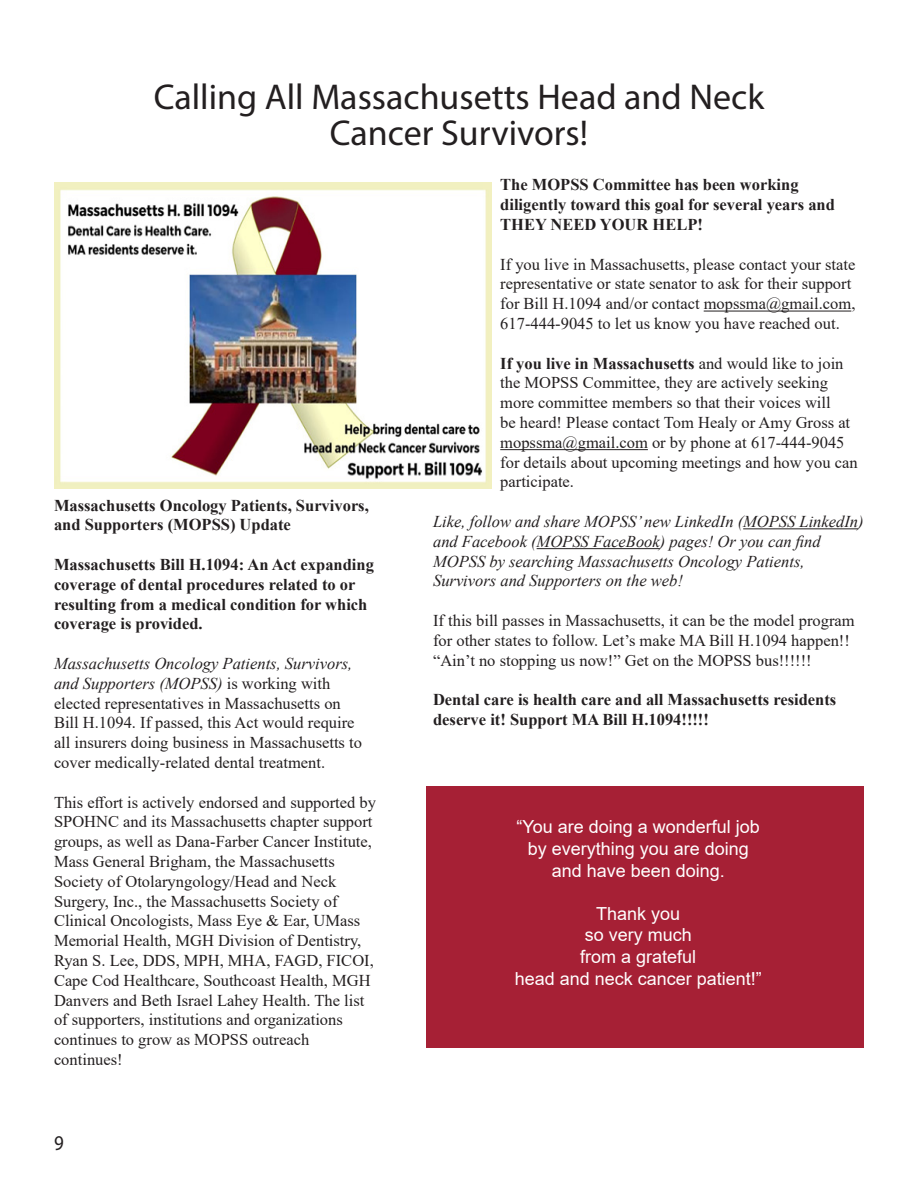
<style>
.page{position:relative;width:918px;height:1188px;background:#fff}
.page>*{position:absolute;margin:0;border:0;box-sizing:border-box;transform-origin:0 0}
.t1{font:36px/36px "Myriad Pro";color:#231f20;text-align:center}
.t2{font:21px "Myriad Pro";color:#231f20;scale:.9 1}
.t3{font:18px/21.6px "Arial";color:#fff;text-align:center}
.t4{font:16.5px/19.8px "Times New Roman";color:#231f20}
.t5{font:700 16.5px/19.8px "Times New Roman";color:#231f20}
.t6{font:italic 16.5px/19.8px "Times New Roman";color:#231f20}
.s1{font-style:italic}
.s2{font-weight:700}
</style>
<div class="page">
<hr style="left:704px;top:311px;width:147px;height:1px;background:#231f20">
<hr style="left:500px;top:449px;width:148px;height:1px;background:#231f20">
<hr style="left:743px;top:528px;width:115px;height:1px;background:#231f20">
<hr style="left:537px;top:548px;width:123px;height:1px;background:#231f20">
<img style="left:54px;top:182px;width:437px;height:307px">
<div style="left:427px;top:786px;width:437px;height:262px;background:#a62035"></div>
<p class="t1" style="left:154px;top:78px;width:612px">Calling All Massachusetts Head and Neck<br>Cancer Survivors!</p>
<p class="t5" style="left:54px;top:495px;width:316px">Massachusetts Oncology Patients, Survivors, and Supporters (MOPSS) Update</p>
<p class="t5" style="left:54px;top:554px;width:321px">Massachusetts Bill H.1094: An Act expanding coverage of dental procedures related to or resulting from a medical condition for which coverage is provided.</p>
<p class="t4" style="left:54px;top:653px;width:309px"><span class="s1">Massachusetts Oncology Patients, Survivors, and Supporters (MOPSS)</span> is working with elected representatives in Massachusetts on Bill H.1094. If passed, this Act would require all insurers doing business in Massachusetts to cover medically-related dental treatment.</p>
<p class="t4" style="left:54px;top:792px;width:324px">This effort is actively endorsed and supported by SPOHNC and its Massachusetts chapter support groups, as well as Dana-Farber Cancer Institute, Mass General Brigham, the Massachusetts Society of Otolaryngology/Head and Neck Surgery, Inc., the Massachusetts Society of Clinical Oncologists, Mass Eye &amp; Ear, UMass Memorial Health, MGH Division of Dentistry, Ryan S. Lee, DDS, MPH, MHA, FAGD, FICOI, Cape Cod Healthcare, Southcoast Health, MGH Danvers and Beth Israel Lahey Health. The list of supporters, institutions and organizations continues to grow as MOPSS outreach continues!</p>
<p class="t2" style="left:54px;top:1130px;width:12px">9</p>
<p class="t5" style="left:500px;top:175px;width:336px">The MOPSS Committee has been working diligently toward this goal for several years and<br>THEY NEED YOUR HELP!</p>
<p class="t4" style="left:500px;top:254px;width:357px">If you live in Massachusetts, please contact your state representative or state senator to ask for their support for Bill H.1094 and/or contact mopssma@gmail.com, 617-444-9045 to let us know you have reached out.</p>
<p class="t4" style="left:500px;top:353px;width:359px"><span class="s2">If you live in Massachusetts</span> and would like to join the MOPSS Committee, they are actively seeking more committee members so that their voices will<br>be heard! Please contact Tom Healy or Amy Gross at mopssma@gmail.com or by phone at 617-444-9045 for details about upcoming meetings and how you can participate.</p>
<p class="t6" style="left:433px;top:511px;width:432px">Like, follow and share MOPSS’ new LinkedIn (MOPSS LinkedIn) and Facebook (MOPSS FaceBook) pages! Or you can find MOPSS by searching Massachusetts Oncology Patients, Survivors and Supporters on the web!</p>
<p class="t4" style="left:433px;top:610px;width:423px">If this bill passes in Massachusetts, it can be the model program for other states to follow. Let’s make MA Bill H.1094 happen!! “Ain’t no stopping us now!” Get on the MOPSS bus!!!!!!</p>
<p class="t5" style="left:433px;top:689px;width:405px">Dental care is health care and all Massachusetts residents deserve it! Support MA Bill H.1094!!!!!</p>
<p class="t3" style="left:517px;top:816px;width:245px">“You are doing a wonderful job by everything you are doing and have been doing.</p>
<p class="t3" style="left:515px;top:903px;width:249px">Thank you<br>so very much<br>from a grateful<br>head and neck cancer patient!”</p>
</div>
